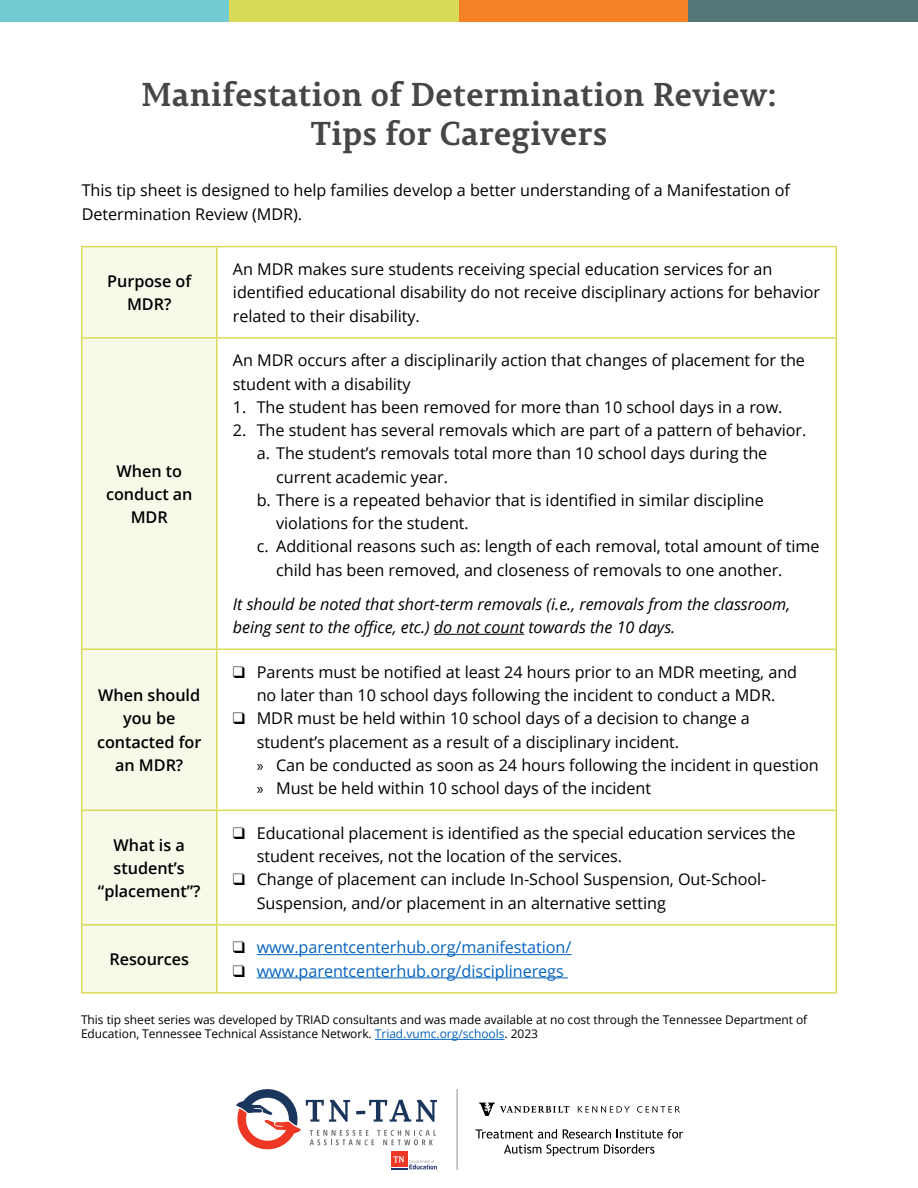
<style>
.page{position:relative;width:918px;height:1188px;background:#fff}
.page>*{position:absolute;margin:0;border:0;box-sizing:border-box;transform-origin:0 0}
.H1_blue{font:700 33px/39.6px "Permian Slab Serif Typeface";color:#464547;text-align:center}
.copy{font:16.2px/23.2px "Open Sans";letter-spacing:-.005em;color:#000}
.copy-2{font:italic 16.2px/23.2px "Open Sans";letter-spacing:-.005em;color:#000}
.t1{font:16.2px "Open Sans";letter-spacing:-.005em;color:#0563c1}
.copy_no_space{font:600 16.2px/23.2px "Open Sans";letter-spacing:-.005em;color:#000;text-align:center}
.copy-3{font:600 16.2px/23.2px "Open Sans";letter-spacing:-.005em;color:#000;text-align:center}
.Bullets{font:12px/14.4px "Open Sans";letter-spacing:-.005em;color:#000}
.s1{font-family:"Myriad Pro"}
.s2{color:#000}
.s3{color:#0563c1}
</style>
<div class="page">
<div style="left:0;top:0;width:230px;height:22px;background:#72cbd2"></div>
<div style="left:230px;top:0;width:229px;height:22px;background:#d9da55"></div>
<div style="left:459px;top:0;width:229px;height:22px;background:#f58025"></div>
<div style="left:688px;top:0;width:230px;height:22px;background:#547777"></div>
<svg style="left:578px;top:1106px;width:52px;height:7px"></svg>
<svg style="left:637px;top:1106px;width:43px;height:7px"></svg>
<svg style="left:479px;top:1103px;width:90px;height:13px"></svg>
<svg style="left:475px;top:1129px;width:208px;height:27px"></svg>
<svg style="left:236px;top:1089px;width:201px;height:81px"></svg>
<hr style="left:457px;top:1089px;width:1px;height:81px;background:#919195">
<div style="left:82px;top:247px;width:134px;height:745px;background:#f9f9ea"></div>
<svg style="left:218px;top:247px;width:618px;height:745px"></svg>
<hr style="left:81px;top:247px;width:1px;height:90px;background:#d9da55">
<hr style="left:216px;top:247px;width:2px;height:90px;background:#d9da55">
<hr style="left:836px;top:247px;width:1px;height:90px;background:#d9da55">
<hr style="left:81px;top:337px;width:136px;height:2px;background:#d9da55">
<hr style="left:81px;top:339px;width:1px;height:309px;background:#d9da55">
<hr style="left:217px;top:337px;width:620px;height:2px;background:#d9da55">
<hr style="left:216px;top:339px;width:2px;height:309px;background:#d9da55">
<hr style="left:836px;top:339px;width:1px;height:309px;background:#d9da55">
<hr style="left:81px;top:648px;width:136px;height:2px;background:#d9da55">
<hr style="left:81px;top:650px;width:1px;height:160px;background:#d9da55">
<hr style="left:217px;top:648px;width:620px;height:2px;background:#d9da55">
<hr style="left:216px;top:650px;width:2px;height:160px;background:#d9da55">
<hr style="left:836px;top:650px;width:1px;height:160px;background:#d9da55">
<hr style="left:81px;top:810px;width:136px;height:1px;background:#d9da55">
<hr style="left:81px;top:811px;width:1px;height:113px;background:#d9da55">
<hr style="left:217px;top:810px;width:620px;height:1px;background:#d9da55">
<hr style="left:216px;top:811px;width:2px;height:113px;background:#d9da55">
<hr style="left:836px;top:811px;width:1px;height:113px;background:#d9da55">
<hr style="left:81px;top:924px;width:136px;height:2px;background:#d9da55">
<hr style="left:81px;top:926px;width:1px;height:66px;background:#d9da55">
<hr style="left:217px;top:924px;width:620px;height:2px;background:#d9da55">
<hr style="left:216px;top:926px;width:2px;height:66px;background:#d9da55">
<hr style="left:836px;top:926px;width:1px;height:66px;background:#d9da55">
<hr style="left:81px;top:992px;width:136px;height:2px;background:#d9da55">
<hr style="left:217px;top:992px;width:620px;height:2px;background:#d9da55">
<hr style="left:81px;top:246px;width:136px;height:1px;background:#d9da55">
<hr style="left:217px;top:246px;width:620px;height:1px;background:#d9da55">
<hr style="left:434px;top:634px;width:90px;height:1px;background:#000">
<hr style="left:257px;top:954px;width:314px;height:1px;background:#0563c1">
<hr style="left:257px;top:977px;width:311px;height:1px;background:#0563c1">
<hr style="left:375px;top:1039px;width:130px;height:1px;background:#0563c1">
<h1 class="H1_blue" style="left:141px;top:73px;width:637px">Manifestation of Determination Review:<br>Tips for Caregivers</h1>
<p class="copy" style="left:82px;top:178px;width:710px">This tip sheet is designed to help families develop a better understanding of a Manifestation of<br>Determination Review (MDR).</p>
<p class="copy_no_space" style="left:107px;top:269px;width:85px">Purpose of<br>MDR?</p>
<p class="copy" style="left:233px;top:257px;width:589px">An MDR makes sure students receiving special education services for an identified educational disability do not receive disciplinary actions for behavior related to their disability.</p>
<p class="copy_no_space" style="left:106px;top:459px;width:88px">When to conduct an<br>MDR</p>
<p class="copy_no_space" style="left:97px;top:683px;width:106px">When should you be contacted for an MDR?</p>
<p class="copy" style="left:233px;top:349px;width:574px">An MDR occurs after a disciplinarily action that changes of placement for the student with a disability</p>
<p class="copy" style="left:233px;top:395px;width:551px">1. The student has been removed for more than 10 school days in a row.</p>
<p class="copy" style="left:233px;top:418px;width:575px">2. The student has several removals which are part of a pattern of behavior.</p>
<p class="copy" style="left:276px;top:442px;width:493px;text-indent:-19px">a. The student’s removals total more than 10 school days during the current academic year.</p>
<p class="copy" style="left:276px;top:488px;width:489px;text-indent:-19px">b. There is a repeated behavior that is identified in similar discipline violations for the student.</p>
<p class="copy" style="left:276px;top:535px;width:545px;text-indent:-19px">c. Additional reasons such as: length of each removal, total amount of time child has been removed, and closeness of removals to one another.</p>
<p class="copy-2" style="left:233px;top:592px;width:559px">It should be noted that short-term removals (i.e., removals from the classroom, being sent to the office, etc.) do not count towards the 10 days.</p>
<p class="copy" style="left:233px;top:660px;width:566px;text-align:center">❑ Parents must be notified at least 24 hours prior to an MDR meeting, and no later than 10 school days following the incident to conduct a MDR.</p>
<p class="copy" style="left:257px;top:706px;width:495px;text-indent:-24px">❑ MDR must be held within 10 school days of a decision to change a student’s placement as a result of a disciplinary incident.</p>
<p class="copy" style="left:257px;top:753px;width:564px"><span class="s1">»</span> Can be conducted as soon as 24 hours following the incident in question</p>
<p class="copy" style="left:257px;top:776px;width:396px"><span class="s1">»</span> Must be held within 10 school days of the incident</p>
<p class="copy-3" style="left:98px;top:833px;width:104px">What is a student’s “placement”?</p>
<p class="copy" style="left:257px;top:821px;width:540px;text-indent:-24px">❑ Educational placement is identified as the special education services the student receives, not the location of the services.</p>
<p class="copy" style="left:257px;top:867px;width:511px;text-indent:-24px">❑ Change of placement can include In-School Suspension, Out-School-<br>Suspension, and/or placement in an alternative setting</p>
<p class="t1" style="left:233px;top:936px;width:340px"><span class="s2">❑</span> www.parentcenterhub.org/manifestation/</p>
<p class="t1" style="left:233px;top:960px;width:332px"><span class="s2">❑</span> www.parentcenterhub.org/disciplineregs</p>
<p class="Bullets" style="left:81px;top:1012px;width:728px">This tip sheet series was developed by TRIAD consultants and was made available at no cost through the Tennessee Department of<br>Education, Tennessee Technical Assistance Network. <span class="s3">Triad.vumc.org/schools</span>. 2023</p>
<p class="copy-3" style="left:109px;top:947px;width:81px">Resources</p>
</div>
